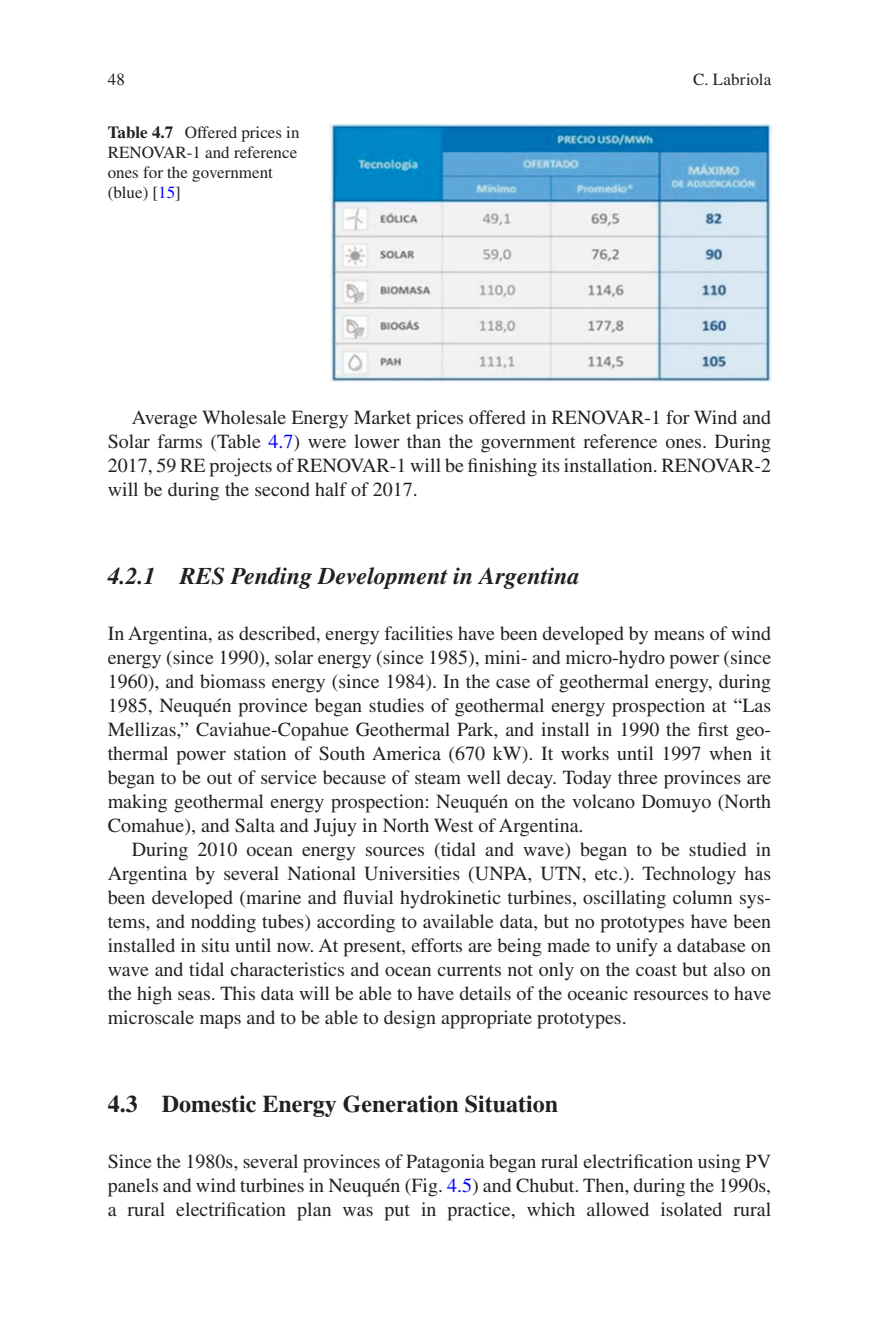
<style>
.page{position:relative;width:879px;height:1333px;background:#fff}
.page>*{position:absolute;margin:0;border:0;box-sizing:border-box;transform-origin:0 0}
.t1{font:italic 700 24px "Vhmnfp Times LT Std";color:#231f20}
.t2{font:700 24px "Gjjrhk Times LT Std";color:#231f20}
.t3{font:20px/24px "Hflhmj Times LT Std";color:#231f20;text-align:justify}
.t4{font:17px/20px "Hflhmj Times LT Std";color:#231f20}
.t5{font:17px "Lsvchf Times LT Std";letter-spacing:.005em;color:#231f20}
.s1{font-family:"Gjjrhk Times LT Std";font-weight:700}
.s2{color:#00f}
</style>
<div class="page">
<img style="left:329px;top:124px;width:442px;height:257px">
<p class="t4" style="left:108px;top:69px;width:19px">48</p>
<p class="t4" style="left:108px;top:122px;width:193px"><span class="s1">Table 4.7</span> Offered prices in<br>RENOVAR-1 and reference ones for the government (blue) [<span class="s2">15</span>]</p>
<p class="t5" style="left:693px;top:70px;width:80px">C. Labriola</p>
<p class="t3" style="left:108px;top:405px;width:665px;text-indent:24px">Average Wholesale Energy Market prices offered in RENOVAR-1 for Wind and Solar farms (Table <span class="s2">4.7</span>) were lower than the government reference ones. During 2017, 59 RE projects of RENOVAR-1 will be finishing its installation. RENOVAR-2 will be during the second half of 2017.</p>
<p class="t1" style="left:108px;top:561px;width:473px">4.2.1 RES Pending Development in Argentina</p>
<p class="t3" style="left:108px;top:621px;width:665px">In Argentina, as described, energy facilities have been developed by means of wind energy (since 1990), solar energy (since 1985), mini- and micro-hydro power (since 1960), and biomass energy (since 1984). In the case of geothermal energy, during 1985, Neuquén province began studies of geothermal energy prospection at “Las Mellizas,” Caviahue-Copahue Geothermal Park, and install in 1990 the first geo&shy;thermal power station of South America (670 kW). It works until 1997 when it began to be out of service because of steam well decay. Today three provinces are making geothermal energy prospection: Neuquén on the volcano Domuyo (North Comahue), and Salta and Jujuy in North West of Argentina.</p>
<p class="t3" style="left:108px;top:837px;width:665px;text-indent:24px">During 2010 ocean energy sources (tidal and wave) began to be studied in Argentina by several National Universities (UNPA, UTN, etc.). Technology has been developed (marine and fluvial hydrokinetic turbines, oscillating column sys&shy;tems, and nodding tubes) according to available data, but no prototypes have been installed in situ until now. At present, efforts are being made to unify a database on wave and tidal characteristics and ocean currents not only on the coast but also on the high seas. This data will be able to have details of the oceanic resources to have microscale maps and to be able to design appropriate prototypes.</p>
<p class="t2" style="left:108px;top:1089px;width:452px">4.3 Domestic Energy Generation Situation</p>
<p class="t3" style="left:108px;top:1149px;width:665px">Since the 1980s, several provinces of Patagonia began rural electrification using PV panels and wind turbines in Neuquén (Fig. <span class="s2">4.5</span>) and Chubut. Then, during the 1990s, a rural electrification plan was put in practice, which allowed isolated rural</p>
</div>
